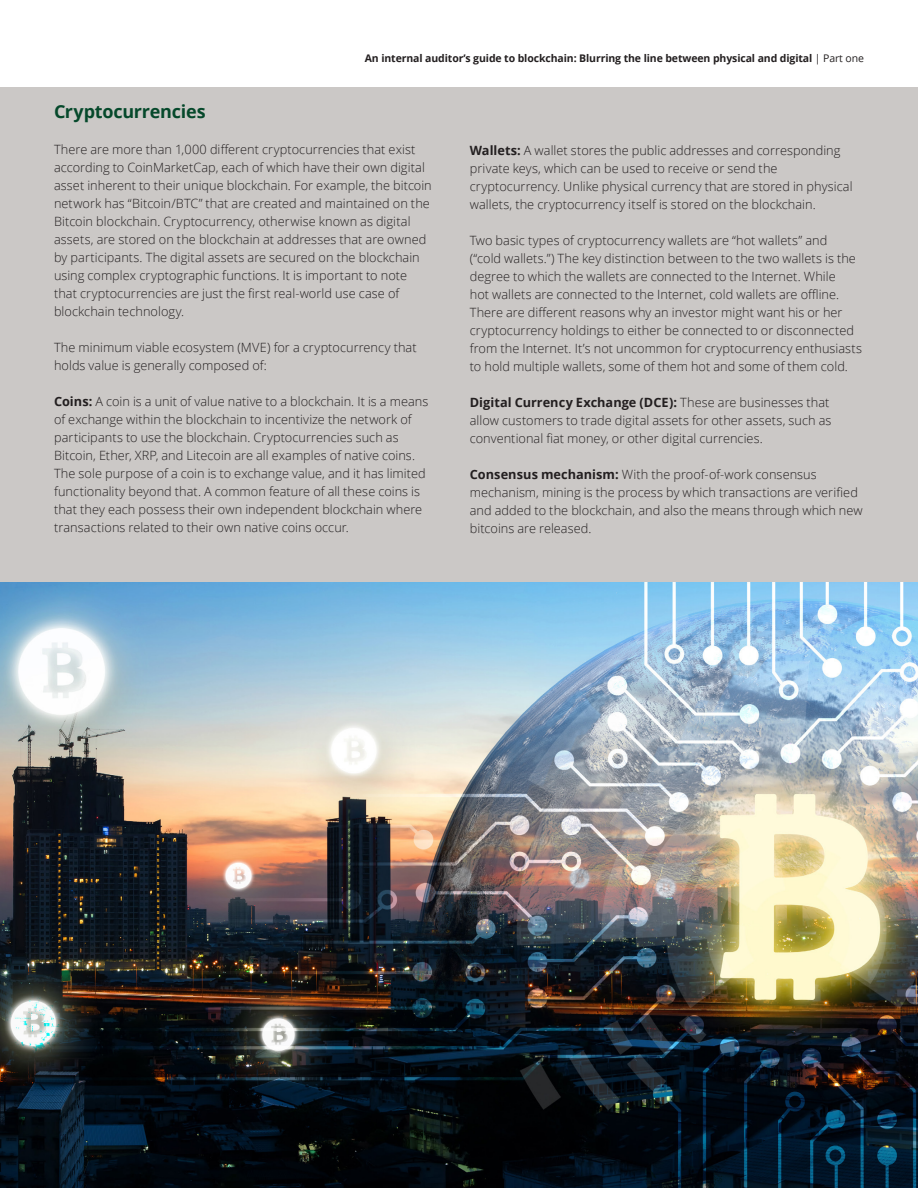
<style>
.page{position:relative;width:918px;height:1188px;background:#fff}
.page>*{position:absolute;margin:0;border:0;box-sizing:border-box;transform-origin:0 0}
.Body_copy__8_5_12pt{font:700 18px "Open Sans";letter-spacing:-.015em;color:#06492b}
.Body_copy__8_5_12pt-2{font:300 12.75px/18px "Open Sans";letter-spacing:.005em;color:#231f20}
.t1{font:700 10.5px "Open Sans";letter-spacing:-.01em;color:#231f20}
.s1{font-weight:400}
.s2{font-weight:700}
</style>
<div class="page">
<div style="left:0;top:87px;width:918px;height:687px;background:#cbc8c6"></div>
<img style="left:0;top:582px;width:918px;height:606px">
<p class="t1" style="left:365px;top:51px;width:501px">An internal auditor’s guide to blockchain: Blurring the line between physical and digital <span class="s1">| Part one</span></p>
<p class="Body_copy__8_5_12pt" style="left:54px;top:99px;width:153px">Cryptocurrencies</p>
<p class="Body_copy__8_5_12pt-2" style="left:54px;top:140px;width:379px">There are more than 1,000 different cryptocurrencies that exist according to CoinMarketCap, each of which have their own digital asset inherent to their unique blockchain. For example, the bitcoin network has “Bitcoin/BTC” that are created and maintained on the Bitcoin blockchain. Cryptocurrency, otherwise known as digital assets, are stored on the blockchain at addresses that are owned by participants. The digital assets are secured on the blockchain using complex cryptographic functions. It is important to note that cryptocurrencies are just the first real-world use case of blockchain technology.</p>
<p class="Body_copy__8_5_12pt-2" style="left:54px;top:338px;width:364px">The minimum viable ecosystem (MVE) for a cryptocurrency that holds value is generally composed of:</p>
<p class="Body_copy__8_5_12pt-2" style="left:54px;top:392px;width:376px"><span class="s2">Coins:</span> A coin is a unit of value native to a blockchain. It is a means of exchange within the blockchain to incentivize the network of participants to use the blockchain. Cryptocurrencies such as Bitcoin, Ether, XRP, and Litecoin are all examples of native coins.<br>The sole purpose of a coin is to exchange value, and it has limited functionality beyond that. A common feature of all these coins is that they each possess their own independent blockchain where transactions related to their own native coins occur.</p>
<p class="Body_copy__8_5_12pt-2" style="left:470px;top:141px;width:384px"><span class="s2">Wallets:</span> A wallet stores the public addresses and corresponding private keys, which can be used to receive or send the cryptocurrency. Unlike physical currency that are stored in physical wallets, the cryptocurrency itself is stored on the blockchain.</p>
<p class="Body_copy__8_5_12pt-2" style="left:470px;top:231px;width:394px">Two basic types of cryptocurrency wallets are “hot wallets” and<br>(“cold wallets.”) The key distinction between to the two wallets is the degree to which the wallets are connected to the Internet. While<br>hot wallets are connected to the Internet, cold wallets are offline.<br>There are different reasons why an investor might want his or her cryptocurrency holdings to either be connected to or disconnected from the Internet. It’s not uncommon for cryptocurrency enthusiasts to hold multiple wallets, some of them hot and some of them cold.</p>
<p class="Body_copy__8_5_12pt-2" style="left:470px;top:393px;width:363px"><span class="s2">Digital Currency Exchange (DCE):</span> These are businesses that allow customers to trade digital assets for other assets, such as conventional fiat money, or other digital currencies.</p>
<p class="Body_copy__8_5_12pt-2" style="left:470px;top:465px;width:395px"><span class="s2">Consensus mechanism:</span> With the proof-of-work consensus mechanism, mining is the process by which transactions are verified and added to the blockchain, and also the means through which new bitcoins are released.</p>
</div>
